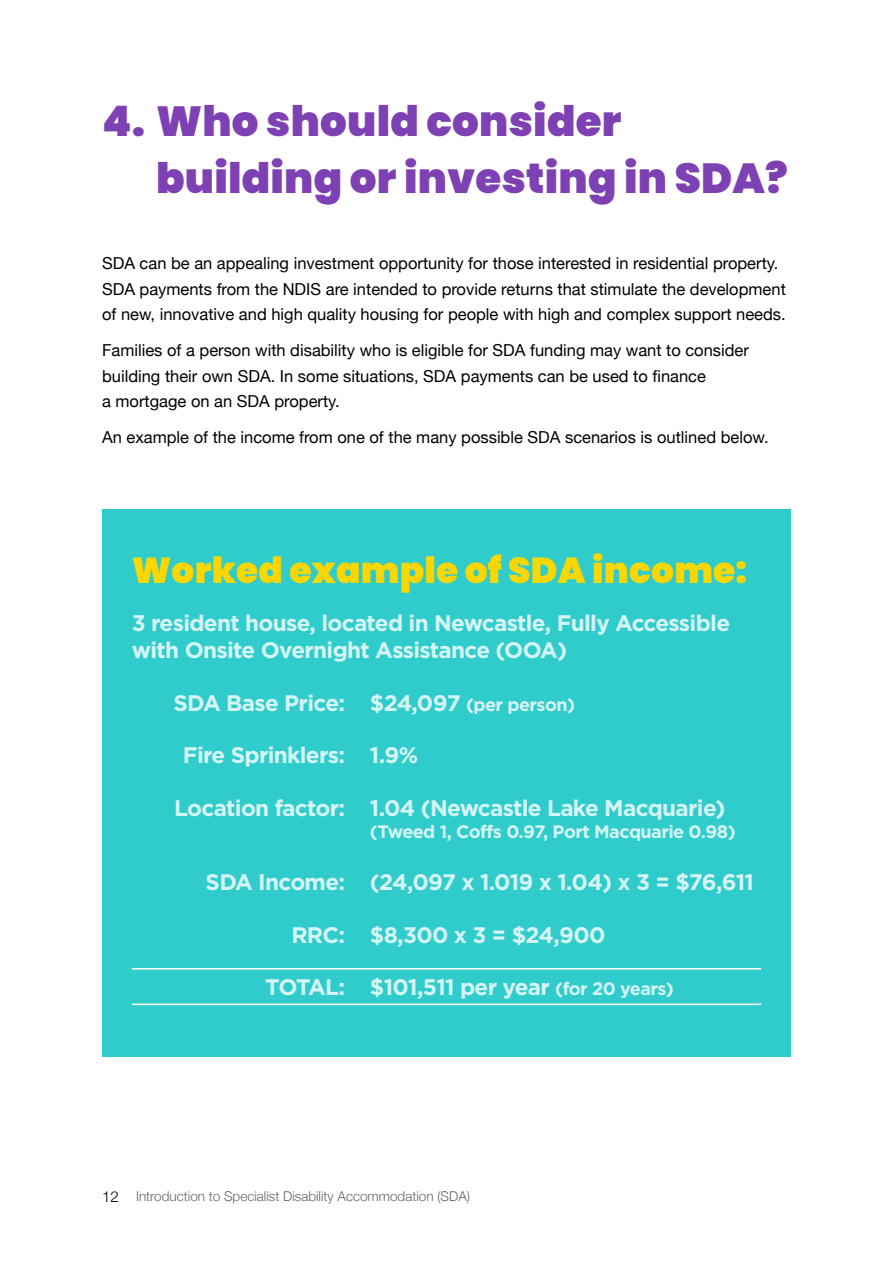
<style>
.page{position:relative;width:893px;height:1263px;background:#fff}
.page>*{position:absolute;margin:0;border:0;box-sizing:border-box;transform-origin:0 0}
.t1{font:900 42px/57px "Poppins";letter-spacing:.005em;color:#7e41b4}
.t2{font:900 36px "Poppins";letter-spacing:.005em;color:#fad700}
.t3{font:700 22.5px/27px "Gotham";letter-spacing:-.03em;color:#d6f5f5}
.t4{font:700 18px "Gotham";letter-spacing:-.03em;color:#d6f5f5}
.t5{font:16.5px/25.5px "Helvetica Neue";color:#000}
.t6{font:300 13.5px "Helvetica Neue";color:#646363}
.s1{font-size:18px}
.s2{font-size:15px;color:#000}
</style>
<div class="page">
<div style="left:102px;top:509px;width:689px;height:548px;background:#30cccc"></div>
<hr style="left:132px;top:968px;width:629px;height:1px;background:#fff">
<hr style="left:132px;top:1003px;width:629px;height:2px;background:#fff">
<h1 class="t1" style="left:156px;top:93px;width:633px;text-indent:-54px">4. Who should consider building or investing in SDA?</h1>
<p class="t5" style="left:102px;top:251px;width:685px">SDA can be an appealing investment opportunity for those interested in residential property.<br>SDA payments from the NDIS are intended to provide returns that stimulate the development of new, innovative and high quality housing for people with high and complex support needs.</p>
<p class="t5" style="left:102px;top:338px;width:648px">Families of a person with disability who is eligible for SDA funding may want to consider building their own SDA. In some situations, SDA payments can be used to finance<br>a mortgage on an SDA property.</p>
<p class="t5" style="left:102px;top:426px;width:668px">An example of the income from one of the many possible SDA scenarios is outlined below.</p>
<h2 class="t2" style="left:132px;top:550px;width:617px">Worked example of SDA income:</h2>
<h3 class="t3" style="left:132px;top:609px;width:600px">3 resident house, located in Newcastle, Fully Accessible with Onsite Overnight Assistance (OOA)</h3>
<h3 class="t3" style="left:174px;top:689px;width:403px">SDA Base Price: $24,097 <span class="s1">(per person)</span></h3>
<h3 class="t3" style="left:183px;top:741px;width:237px">Fire Sprinklers: 1.9%</h3>
<h3 class="t3" style="left:174px;top:794px;width:553px">Location factor: 1.04 (Newcastle Lake Macquarie)</h3>
<p class="t4" style="left:370px;top:821px;width:367px">(Tweed 1, Coffs 0.97, Port Macquarie 0.98)</p>
<h3 class="t3" style="left:206px;top:868px;width:550px">SDA Income: (24,097 x 1.019 x 1.04) x 3 = $76,611</h3>
<h3 class="t3" style="left:291px;top:920px;width:316px">RRC: $8,300 x 3 = $24,900</h3>
<h3 class="t3" style="left:265px;top:973px;width:410px">TOTAL: $101,511 per year <span class="s1">(for 20 years)</span></h3>
<p class="t6" style="left:102px;top:1185px;width:370px"><span class="s2">12</span> Introduction to Specialist Disability Accommodation (SDA)</p>
</div>
